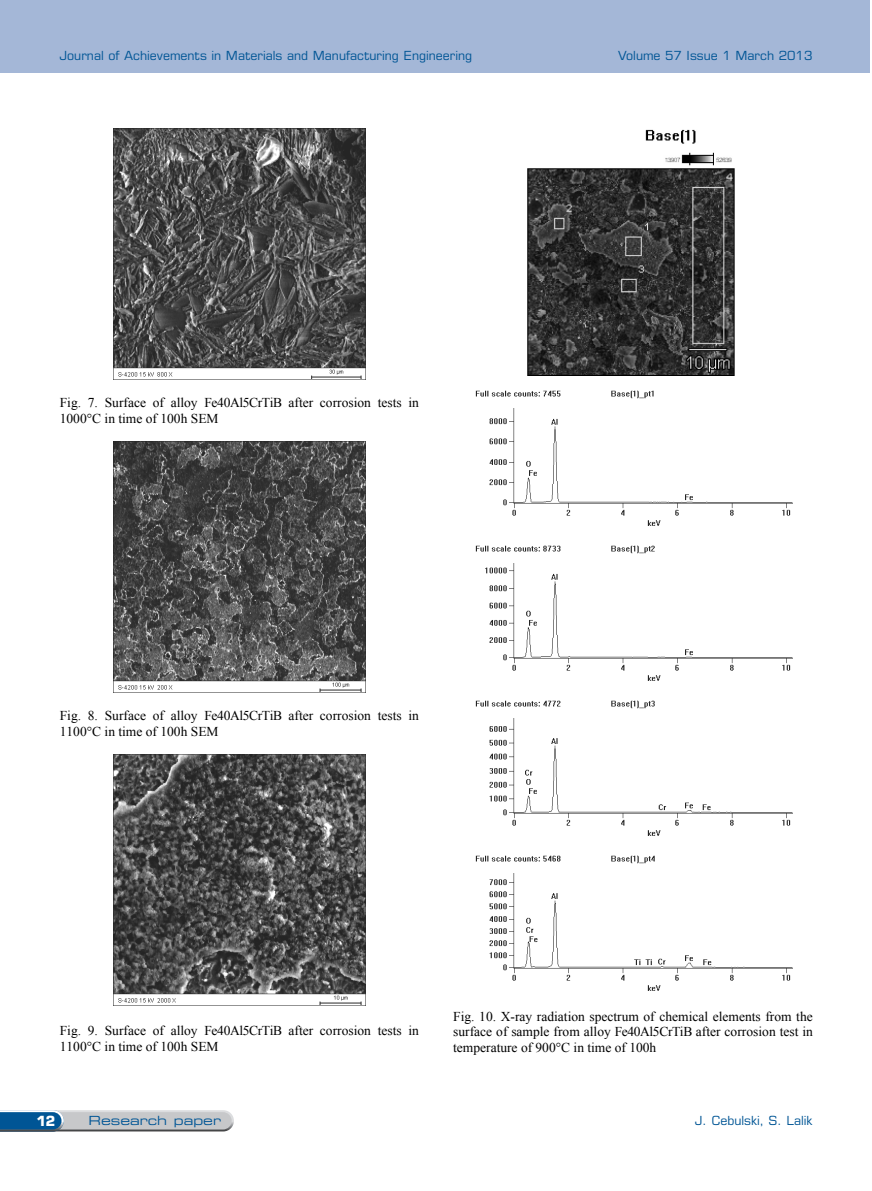
<style>
.page{position:relative;width:872px;height:1191px;background:#fff}
.page>*{position:absolute;margin:0;border:0;box-sizing:border-box;transform-origin:0 0}
.t1{font:700 14.1px "Eurostile LT Pro";color:#fff}
.t2{font:13.5px/15.5px "Times New Roman";color:#000}
.t3{font:12.6px "Eurostile LT Pro";color:#005595}
.t4{font:12.6px "Eurostile LT Pro Ex 2";color:#005595}
</style>
<div class="page">
<svg style="left:0;top:1110px;width:234px;height:21px;background:#97aab9"></svg>
<div style="left:0;top:0;width:870px;height:72px;background:#a4b7d7"></div>
<img style="left:114px;top:128px;width:251px;height:251px">
<img style="left:114px;top:441px;width:251px;height:251px">
<img style="left:114px;top:754px;width:251px;height:252px">
<img style="left:475px;top:390px;width:317px;height:136px">
<img style="left:475px;top:545px;width:317px;height:136px">
<img style="left:475px;top:700px;width:317px;height:136px">
<img style="left:475px;top:855px;width:317px;height:136px">
<img style="left:527px;top:129px;width:208px;height:247px">
<p class="t3" style="left:60px;top:48px;width:414px">Journal of Achievements in Materials and Manufacturing Engineering</p>
<p class="t2" style="left:60px;top:394px;width:360px">Fig. 7. Surface of alloy Fe40Al5CrTiB after corrosion tests in<br>1000°C in time of 100h SEM</p>
<p class="t2" style="left:60px;top:708px;width:360px">Fig. 8. Surface of alloy Fe40Al5CrTiB after corrosion tests in<br>1100°C in time of 100h SEM</p>
<p class="t3" style="left:618px;top:48px;width:196px">Volume 57 Issue 1 March 2013</p>
<p class="t2" style="left:60px;top:1023px;width:360px">Fig. 9. Surface of alloy Fe40Al5CrTiB after corrosion tests in<br>1100°C in time of 100h SEM</p>
<p class="t1" style="left:36px;top:1112px;width:20px">12</p>
<p class="t4" style="left:88px;top:1112px;width:134px">Research paper</p>
<p class="t2" style="left:453px;top:1008px;width:361px;text-align:justify">Fig. 10. X-ray radiation spectrum of chemical elements from the surface of sample from alloy Fe40Al5CrTiB after corrosion test in temperature of 900°C in time of 100h</p>
<p class="t3" style="left:695px;top:1113px;width:119px">J. Cebulski, S. Lalik</p>
</div>
